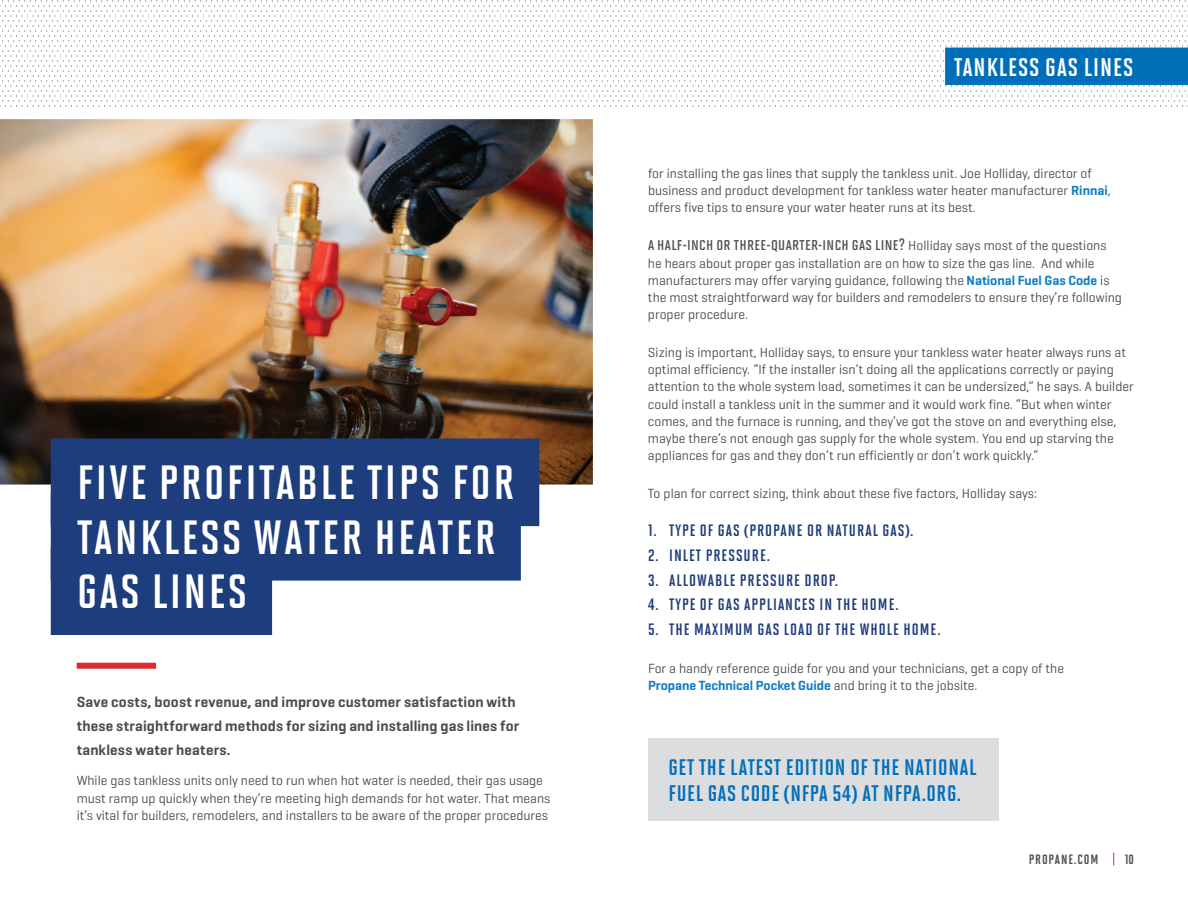
<style>
.page{position:relative;width:1188px;height:918px;background:#fff}
.page>*{position:absolute;margin:0;border:0;box-sizing:border-box;transform-origin:0 0}
.t1{font:700 48px/54.4px "Solano Gothic Sc Pro";letter-spacing:.05em;color:#fff}
.t2{font:700 25.5px "Solano Gothic Sc Pro";letter-spacing:.04em;color:#fff}
.t3{font:700 22.5px/25.5px "Solano Gothic Sc Pro";letter-spacing:.03em;color:#006fba}
.t4{font:700 16.5px "Solano Gothic Sc Pro";letter-spacing:.06em;color:#1e3d7c}
.t5{font:16.5px "Solano Gothic Sc Pro Sb Cap";letter-spacing:.02em;color:#4b4c4d}
.t6{font:600 15px/24px "Geogrotesque";letter-spacing:.015em;color:#4b4c4d}
.t7{font:13.5px/17.2px "Geogrotesque";color:#4b4c4d}
.t8{font:13.5px "Solano Gothic Sc Pro Bd SC";letter-spacing:.065em;color:#4b4c4d}
.t9{font:700 13.5px "Solano Gothic Sc Pro";color:#4b4c4d}
.s1{font-weight:600;color:#107cc1}
.s2{font-family:"Geogrotesque";font-size:13.5px}
</style>
<div class="page">
<svg style="left:0;top:0;width:1188px;height:107px"></svg>
<svg style="left:1113px;top:853px;width:1px;height:12px"></svg>
<img style="left:0;top:106px;width:606px;height:392px">
<div style="left:77px;top:663px;width:79px;height:6px;background:#da2c32"></div>
<div style="left:51px;top:439px;width:488px;height:87px;background:#1e3d7c"></div>
<div style="left:51px;top:493px;width:470px;height:88px;background:#1e3d7c"></div>
<div style="left:51px;top:547px;width:221px;height:88px;background:#1e3d7c"></div>
<div style="left:945px;top:48px;width:243px;height:37px;background:#006fba"></div>
<div style="left:648px;top:738px;width:351px;height:83px;background:#dcdddf"></div>
<h1 class="t1" style="left:77px;top:455px;width:439px">FIVE PROFITABLE TIPS FOR<br>TANKLESS WATER HEATER<br>GAS LINES</h1>
<p class="t6" style="left:77px;top:689px;width:444px">Save costs, boost revenue, and improve customer satisfaction with these straightforward methods for sizing and installing gas lines for tankless water heaters.</p>
<p class="t7" style="left:77px;top:772px;width:475px">While gas tankless units only need to run when hot water is needed, their gas usage must ramp up quickly when they’re meeting high demands for hot water. That means it’s vital for builders, remodelers, and installers to be aware of the proper procedures</p>
<h2 class="t2" style="left:954px;top:53px;width:181px">TANKLESS GAS LINES</h2>
<p class="t7" style="left:648px;top:164px;width:464px">for installing the gas lines that supply the tankless unit. Joe Holliday, director of business and product development for tankless water heater manufacturer <span class="s1">Rinnai</span>, offers five tips to ensure your water heater runs at its best.</p>
<p class="t5" style="left:648px;top:236px;width:460px">A HALF-INCH OR THREE-QUARTER-INCH GAS LINE? <span class="s2">Holliday says most of the questions</span></p>
<p class="t7" style="left:648px;top:254px;width:476px">he hears about proper gas installation are on how to size the gas line. And while manufacturers may offer varying guidance, following the <span class="s1">National Fuel Gas Code</span> is the most straightforward way for builders and remodelers to ensure they’re following proper procedure.</p>
<p class="t7" style="left:648px;top:343px;width:487px">Sizing is important, Holliday says, to ensure your tankless water heater always runs at optimal efficiency. “If the installer isn’t doing all the applications correctly or paying attention to the whole system load, sometimes it can be undersized,” he says. A builder could install a tankless unit in the summer and it would work fine. “But when winter comes, and the furnace is running, and they’ve got the stove on and everything else, maybe there’s not enough gas supply for the whole system. You end up starving the appliances for gas and they don’t run efficiently or don’t work quickly.”</p>
<p class="t7" style="left:648px;top:484px;width:391px">To plan for correct sizing, think about these five factors, Holliday says:</p>
<p class="t4" style="left:648px;top:521px;width:266px">1. TYPE OF GAS (PROPANE OR NATURAL GAS).</p>
<p class="t4" style="left:648px;top:546px;width:123px">2. INLET PRESSURE.</p>
<p class="t4" style="left:648px;top:571px;width:191px">3. ALLOWABLE PRESSURE DROP.</p>
<p class="t4" style="left:648px;top:595px;width:252px">4. TYPE OF GAS APPLIANCES IN THE HOME.</p>
<p class="t4" style="left:648px;top:620px;width:294px">5. THE MAXIMUM GAS LOAD OF THE WHOLE HOME.</p>
<p class="t7" style="left:648px;top:659px;width:418px">For a handy reference guide for you and your technicians, get a copy of the<br><span class="s1">Propane Technical Pocket Guide</span> and bring it to the jobsite.</p>
<h3 class="t3" style="left:668px;top:754px;width:309px">GET THE LATEST EDITION OF THE NATIONAL<br>FUEL GAS CODE (NFPA 54) AT NFPA.ORG.</h3>
<p class="t8" style="left:1029px;top:852px;width:71px">PROPANE.COM</p>
<p class="t9" style="left:1125px;top:852px;width:11px">10</p>
</div>
